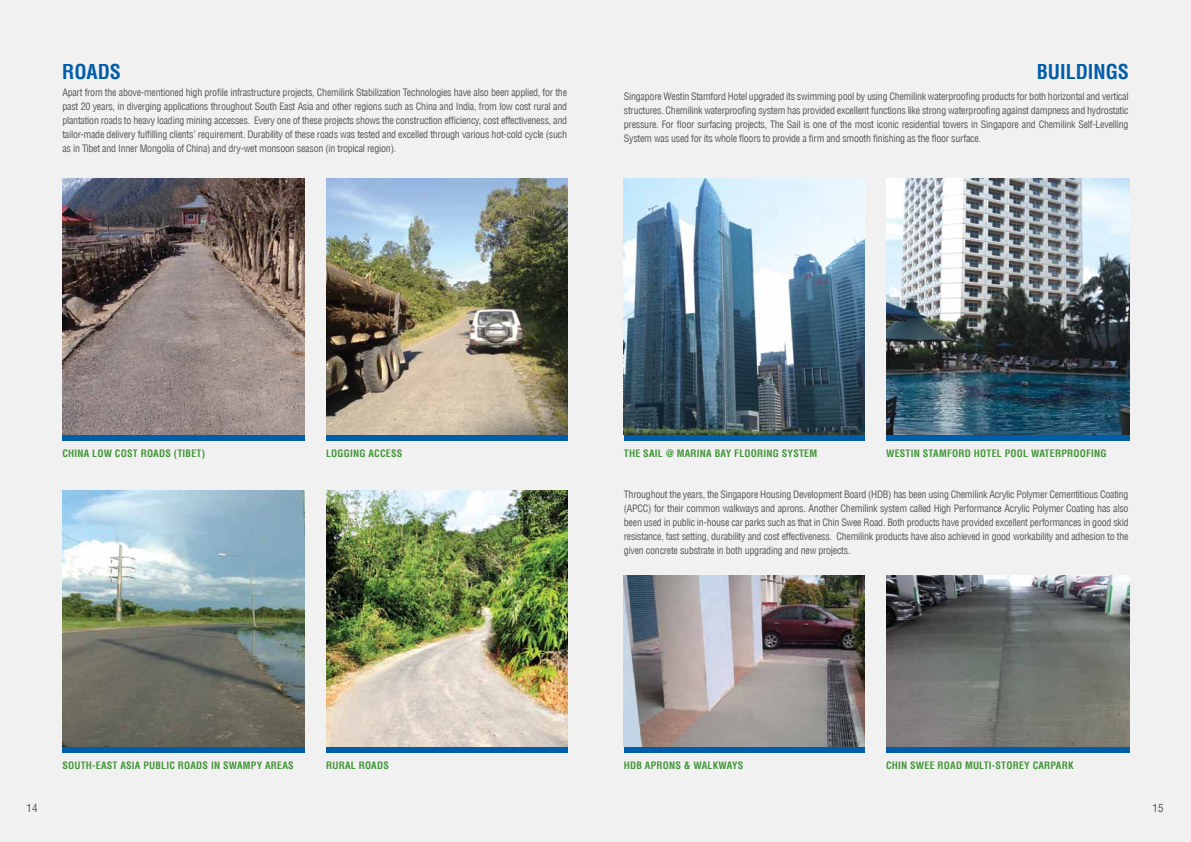
<style>
.page{position:relative;width:1191px;height:842px;background:#f1f1f2}
.page>*{position:absolute;margin:0;border:0;box-sizing:border-box;transform-origin:0 0}
.t1{font:700 condensed 20px "Helvetica LT";color:#005daa}
.t2{font:condensed 11px "Helvetica LT";color:#58595b}
.t3{font:condensed 10px/14px "Helvetica LT";letter-spacing:-.025em;color:#58595b;text-align:justify}
.t4{font:700 condensed 10px "Helvetica LT";letter-spacing:.02em;color:#439539}
</style>
<div class="page">
<svg style="left:624px;top:434px;width:241px;height:7px;background:#075999"></svg>
<svg style="left:886px;top:434px;width:243px;height:7px;background:#095da2"></svg>
<img style="left:624px;top:179px;width:241px;height:255px">
<svg style="left:624px;top:746px;width:241px;height:7px;background:#1564a6"></svg>
<svg style="left:886px;top:746px;width:243px;height:7px;background:#1261a2"></svg>
<img style="left:624px;top:575px;width:241px;height:171px">
<img style="left:886px;top:575px;width:243px;height:171px">
<svg style="left:62px;top:746px;width:243px;height:6px"></svg>
<svg style="left:326px;top:746px;width:241px;height:7px;background:#1f6dae"></svg>
<img style="left:62px;top:490px;width:243px;height:256px">
<img style="left:326px;top:490px;width:241px;height:256px">
<svg style="left:62px;top:434px;width:243px;height:7px;background:#1563a5"></svg>
<svg style="left:326px;top:434px;width:241px;height:7px;background:#1967a6"></svg>
<img style="left:62px;top:179px;width:243px;height:255px">
<img style="left:326px;top:179px;width:241px;height:255px">
<img style="left:886px;top:179px;width:243px;height:255px">
<h1 class="t1" style="left:62px;top:59px;width:60px">ROADS</h1>
<h1 class="t1" style="left:1036px;top:59px;width:94px">BUILDINGS</h1>
<p class="t3" style="left:62px;top:85px;width:506px">Apart from the above-mentioned high profile infrastructure projects, Chemilink Stabilization Technologies have also been applied, for the past 20 years, in diverging applications throughout South East Asia and other regions such as China and India, from low cost rural and plantation roads to heavy loading mining accesses. Every one of these projects shows the construction efficiency, cost effectiveness, and tailor-made delivery fulfilling clients’ requirement. Durability of these roads was tested and excelled through various hot-cold cycle (such as in Tibet and Inner Mongolia of China) and dry-wet monsoon season (in tropical region).</p>
<p class="t3" style="left:624px;top:89px;width:506px">Singapore Westin Stamford Hotel upgraded its swimming pool by using Chemilink waterproofing products for both horizontal and vertical structures. Chemilink waterproofing system has provided excellent functions like strong waterproofing against dampness and hydrostatic pressure. For floor surfacing projects, The Sail is one of the most iconic residential towers in Singapore and Chemilink Self-Levelling System was used for its whole floors to provide a firm and smooth finishing as the floor surface.</p>
<p class="t4" style="left:62px;top:447px;width:38px">CHINA LOW</p>
<p class="t4" style="left:115px;top:447px;width:13px">COST</p>
<p class="t4" style="left:141px;top:447px;width:14px">ROADS</p>
<p class="t4" style="left:174px;top:447px;width:33px">(TIBET)</p>
<p class="t4" style="left:326px;top:447px;width:78px">LOGGING ACCESS</p>
<p class="t4" style="left:624px;top:447px;width:195px">THE SAIL @ MARINA BAY FLOORING SYSTEM</p>
<p class="t4" style="left:886px;top:447px;width:50px">WESTIN STAMFORD</p>
<p class="t4" style="left:973px;top:447px;width:7px">HOTE</p>
<p class="t4" style="left:997px;top:447px;width:50px">L POO L WATERPROOF</p>
<p class="t4" style="left:1091px;top:447px;width:10px">ING</p>
<p class="t4" style="left:62px;top:759px;width:46px">SOUTH-EAST</p>
<p class="t4" style="left:120px;top:759px;width:71px">ASIA PUBLIC ROADS</p>
<p class="t4" style="left:211px;top:759px;width:26px">IN SWAMP</p>
<p class="t4" style="left:257px;top:759px;width:21px">Y AREAS</p>
<p class="t4" style="left:326px;top:759px;width:64px">RURAL ROADS</p>
<p class="t3" style="left:624px;top:487px;width:506px">Throughout the years, the Singapore Housing Development Board (HDB) has been using Chemilink Acrylic Polymer Cementitious Coating (APCC) for their common walkways and aprons. Another Chemilink system called High Performance Acrylic Polymer Coating has also been used in public in-house car parks such as that in Chin Swee Road. Both products have provided excellent performances in good skid resistance, fast setting, durability and cost effectiveness. Chemilink products have also achieved in good workability and adhesion to the given concrete substrate in both upgrading and new projects.</p>
<p class="t4" style="left:624px;top:759px;width:34px">HDB APRON</p>
<p class="t4" style="left:675px;top:759px;width:69px">S &amp; WALKWAYS</p>
<p class="t4" style="left:886px;top:759px;width:116px">CHI N SWEE ROAD MULTI-STORE</p>
<p class="t4" style="left:1024px;top:759px;width:22px">Y CARPARK</p>
<p class="t2" style="left:26px;top:801px;width:13px">14</p>
<p class="t2" style="left:1152px;top:801px;width:13px">15</p>
</div>
